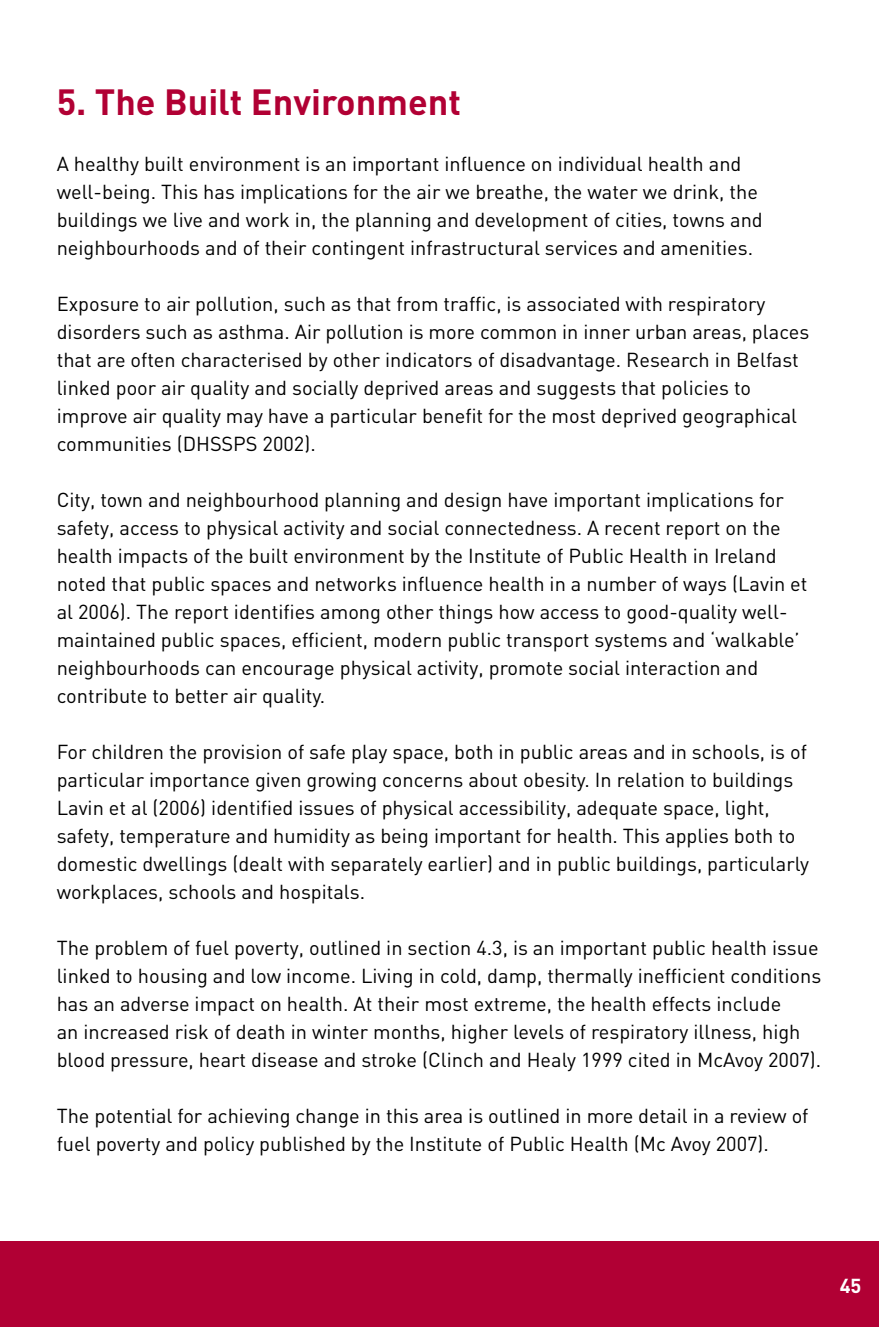
<style>
.page{position:relative;width:879px;height:1327px;background:#fff}
.page>*{position:absolute;margin:0;border:0;box-sizing:border-box;transform-origin:0 0}
.t1{font:700 36px "DIN";color:#b10034}
.t2{font:20px/28px "DIN";color:#000}
.t3{font:700 20px "DIN";color:#fff}
</style>
<div class="page">
<div style="left:0;top:1242px;width:879px;height:85px;background:#b10034"></div>
<h1 class="t1" style="left:57px;top:78px;width:406px">5. The Built Environment</h1>
<p class="t2" style="left:57px;top:149px;width:707px">A healthy built environment is an important influence on individual health and well-being. This has implications for the air we breathe, the water we drink, the buildings we live and work in, the planning and development of cities, towns and neighbourhoods and of their contingent infrastructural services and amenities.</p>
<p class="t2" style="left:57px;top:289px;width:754px">Exposure to air pollution, such as that from traffic, is associated with respiratory disorders such as asthma. Air pollution is more common in inner urban areas, places that are often characterised by other indicators of disadvantage. Research in Belfast linked poor air quality and socially deprived areas and suggests that policies to improve air quality may have a particular benefit for the most deprived geographical communities (DHSSPS 2002).</p>
<p class="t2" style="left:57px;top:485px;width:752px">City, town and neighbourhood planning and design have important implications for safety, access to physical activity and social connectedness. A recent report on the health impacts of the built environment by the Institute of Public Health in Ireland noted that public spaces and networks influence health in a number of ways (Lavin et al 2006). The report identifies among other things how access to good-quality well&shy;maintained public spaces, efficient, modern public transport systems and ‘walkable’ neighbourhoods can encourage physical activity, promote social interaction and contribute to better air quality.</p>
<p class="t2" style="left:57px;top:737px;width:754px">For children the provision of safe play space, both in public areas and in schools, is of particular importance given growing concerns about obesity. In relation to buildings Lavin et al (2006) identified issues of physical accessibility, adequate space, light, safety, temperature and humidity as being important for health. This applies both to domestic dwellings (dealt with separately earlier) and in public buildings, particularly workplaces, schools and hospitals.</p>
<p class="t2" style="left:57px;top:933px;width:766px">The problem of fuel poverty, outlined in section 4.3, is an important public health issue linked to housing and low income. Living in cold, damp, thermally inefficient conditions has an adverse impact on health. At their most extreme, the health effects include<br>an increased risk of death in winter months, higher levels of respiratory illness, high blood pressure, heart disease and stroke (Clinch and Healy 1999 cited in McAvoy 2007).</p>
<p class="t2" style="left:57px;top:1101px;width:753px">The potential for achieving change in this area is outlined in more detail in a review of fuel poverty and policy published by the Institute of Public Health (Mc Avoy 2007).</p>
<p class="t3" style="left:840px;top:1272px;width:12px">45</p>
</div>
